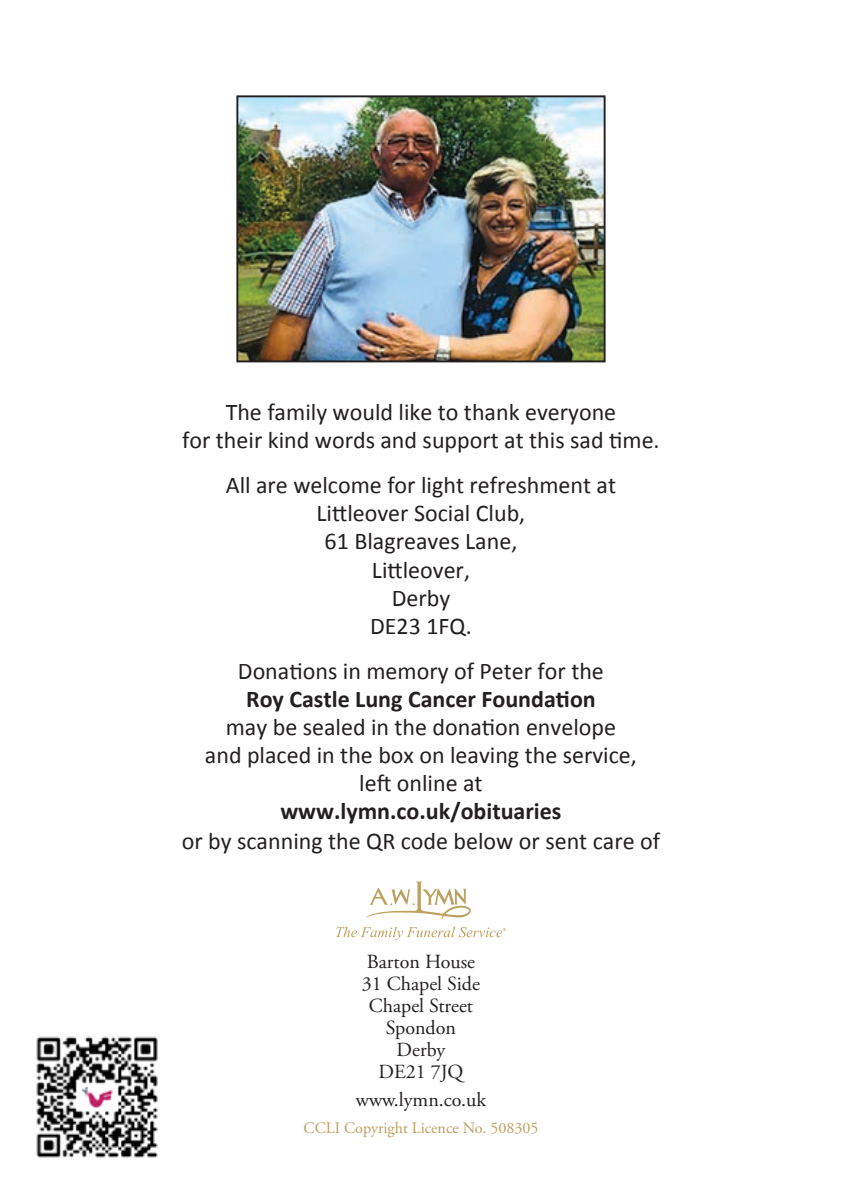
<style>
.page{position:relative;width:842px;height:1191px;background:#fff}
.page>*{position:absolute;margin:0;border:0;box-sizing:border-box;transform-origin:0 0}
.t1{font:24px/28px "Calibri";color:#231f20;text-align:center}
.t2{font:700 24px "Calibri";color:#231f20}
.t3{font:20px/22px "Adobe Garamond Pro";color:#231f20;text-align:center}
.t4{font:16px "Adobe Garamond Pro";color:#bd9f5f}
</style>
<div class="page">
<img style="left:239px;top:98px;width:364px;height:261px">
<div style="left:236px;top:95px;width:370px;height:267px;border:2px solid #231f20"></div>
<svg style="left:336px;top:881px;width:170px;height:59px"></svg>
<img style="left:36px;top:1036px;width:122px;height:122px">
<p class="t1" style="left:182px;top:398px;width:479px">The family would like to thank everyone<br>for their kind words and support at this sad time.</p>
<p class="t1" style="left:226px;top:471px;width:392px">All are welcome for light refreshment at<br>Littleover Social Club,<br>61 Blagreaves Lane,<br>Littleover,<br>Derby<br>DE23 1FQ.</p>
<p class="t1" style="left:238px;top:656px;width:367px">Donations in memory of Peter for the</p>
<p class="t2" style="left:246px;top:683px;width:351px">Roy Castle Lung Cancer Foundation</p>
<p class="t1" style="left:205px;top:712px;width:433px">may be sealed in the donation envelope and placed in the box on leaving the service, left online at</p>
<p class="t2" style="left:280px;top:795px;width:283px">www.lymn.co.uk/obituaries</p>
<p class="t1" style="left:182px;top:826px;width:480px">or by scanning the QR code below or sent care of</p>
<p class="t3" style="left:362px;top:951px;width:120px">Barton House<br>31 Chapel Side<br>Chapel Street<br>Spondon<br>Derby<br>DE21 7JQ</p>
<p class="t3" style="left:356px;top:1089px;width:132px">www.lymn.co.uk</p>
<p class="t4" style="left:304px;top:1118px;width:236px">CCLI Copyright Licence No. 508305</p>
</div>
